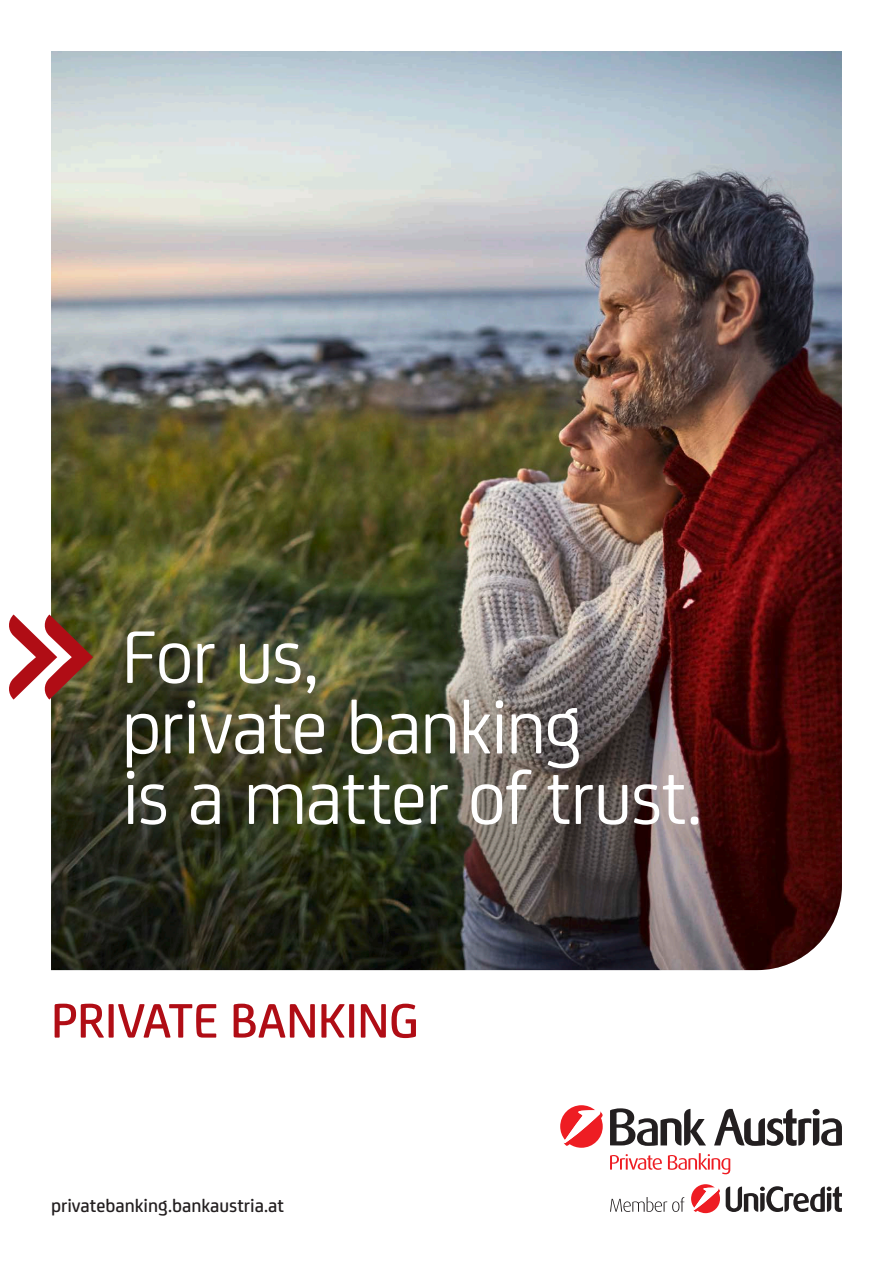
<style>
.page{position:relative;width:893px;height:1263px;background:#fff}
.page>*{position:absolute;margin:0;border:0;box-sizing:border-box;transform-origin:0 0}
.t1{font:79.5px/70.5px "Uni Credit";letter-spacing:-.02em;color:#fff}
.t2{font:500 51.75px "Uni Credit";letter-spacing:-.005em;color:#b00d15}
.t3{font:500 19.5px "Uni Credit";color:#231f20}
</style>
<div class="page">
<svg style="left:610px;top:1197px;width:74px;height:15px"></svg>
<svg style="left:726px;top:1186px;width:116px;height:26px"></svg>
<svg style="left:610px;top:1108px;width:96px;height:38px"></svg>
<svg style="left:714px;top:1109px;width:128px;height:37px"></svg>
<svg style="left:691px;top:1184px;width:29px;height:29px"></svg>
<svg style="left:560px;top:1105px;width:43px;height:43px"></svg>
<svg style="left:610px;top:1154px;width:52px;height:16px"></svg>
<svg style="left:668px;top:1153px;width:62px;height:21px"></svg>
<img style="left:51px;top:51px;width:791px;height:919px">
<svg style="left:9px;top:614px;width:84px;height:85px"></svg>
<p class="t1" style="left:122px;top:617px;width:582px">For us,<br>private banking<br>is a matter of trust.</p>
<p class="t2" style="left:51px;top:983px;width:369px">PRIVATE BANKING</p>
<p class="t3" style="left:51px;top:1191px;width:234px">privatebanking.bankaustria.at</p>
</div>
